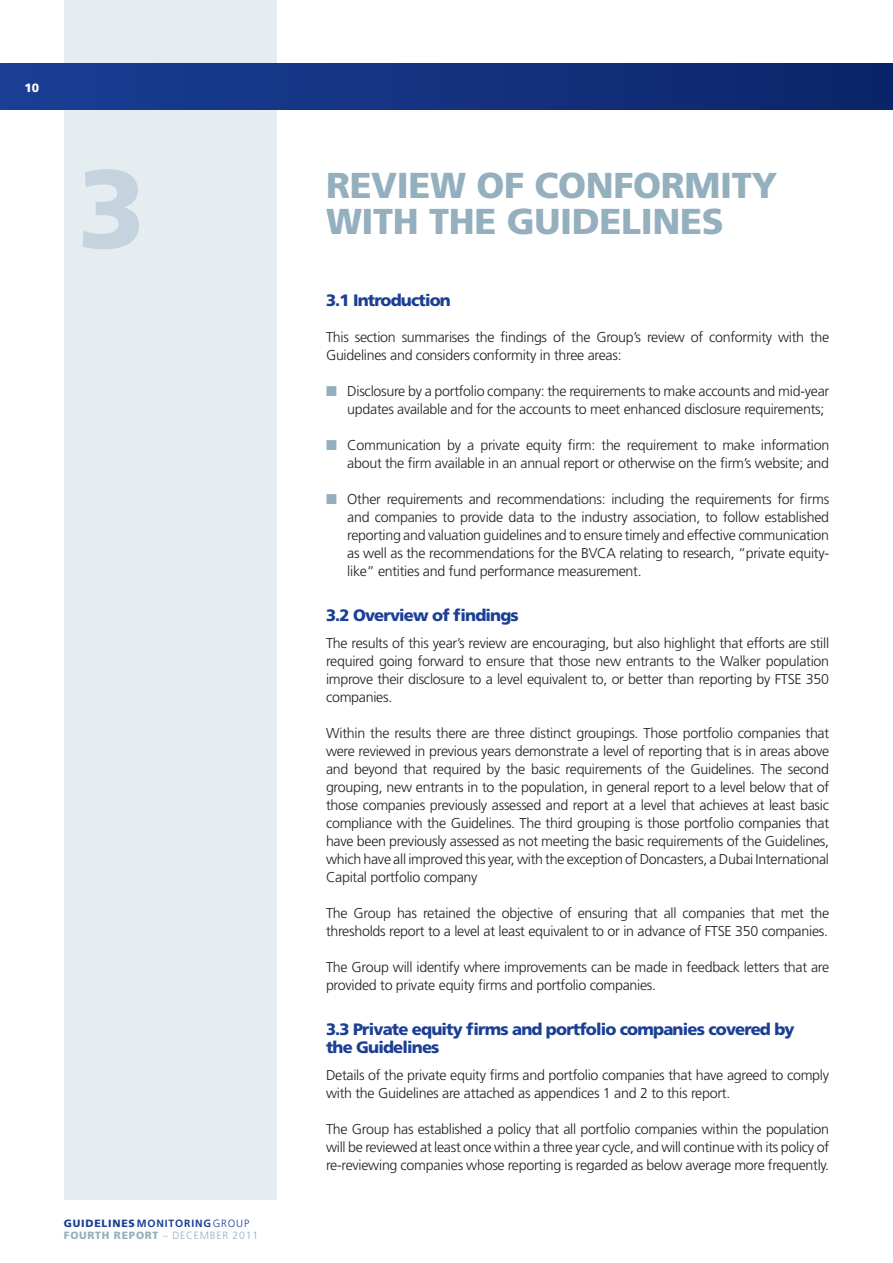
<style>
.page{position:relative;width:893px;height:1263px;background:#fff}
.page>*{position:absolute;margin:0;border:0;box-sizing:border-box;transform-origin:0 0}
.t1{font:900 110.85px "Frutiger";color:#c4d3dd}
.t2{font:900 36px/36px "Frutiger";letter-spacing:-.01em;color:#94afbd}
.t3{font:900 16.5px/18px "Frutiger";letter-spacing:-.05em;color:#1b3f94}
.t4{font:300 14.25px/18px "Frutiger";letter-spacing:-.02em;color:#231f20}
.t5{font:900 12px "Frutiger";color:#fff}
.t6{font:900 10.5px/12px "Frutiger";letter-spacing:.075em;color:#1b3f94}
.t7{font:300 10.5px "Frutiger";letter-spacing:.07em;color:#94afbd}
.s1{font-weight:700}
.s2{font-weight:300}
.s3{color:#94afbd}
.s4{font-weight:900}
</style>
<div class="page">
<div style="left:64px;top:0;width:212px;height:1199px;background:#e5edf1"></div>
<div style="left:0;top:64px;width:893px;height:45px;background:linear-gradient(to right,#1a3f94,#0d256a)"></div>
<p class="t5" style="left:25px;top:80px;width:16px">10</p>
<h1 class="t1" style="left:78px;top:142px;width:69px">3</h1>
<p class="t6" style="left:64px;top:1217px;width:186px">Guidelines<span class="s1">MONITORING</span><span class="s2">Group<br></span><span class="s3">FOURTH</span></p>
<p class="t7" style="left:114px;top:1229px;width:146px"><span class="s4">report</span> – December 2011</p>
<h2 class="t2" style="left:326px;top:167px;width:453px">Review of conformity with the Guidelines</h2>
<p class="t3" style="left:326px;top:291px;width:126px">3.1 Introduction</p>
<p class="t4" style="left:326px;top:328px;width:505px">This section summarises the findings of the Group’s review of conformity with the<br>Guidelines and considers conformity in three areas:</p>
<p class="t4" style="left:347px;top:382px;width:483px;text-indent:-21px"><span class="s3">■</span> Disclosure by a portfolio company: the requirements to make accounts and mid-year updates available and for the accounts to meet enhanced disclosure requirements;</p>
<p class="t4" style="left:326px;top:436px;width:505px;text-align:right"><span class="s3">■</span> Communication by a private equity firm: the requirement to make information about the firm available in an annual report or otherwise on the firm’s website; and</p>
<p class="t4" style="left:347px;top:490px;width:483px;text-align:justify;text-indent:-21px"><span class="s3">■</span> Other requirements and recommendations: including the requirements for firms and companies to provide data to the industry association, to follow established reporting and valuation guidelines and to ensure timely and effective communication as well as the recommendations for the BVCA relating to research, “private equity&shy;like” entities and fund performance measurement.</p>
<p class="t3" style="left:326px;top:606px;width:194px">3.2 Overview of findings</p>
<p class="t4" style="left:326px;top:634px;width:505px;text-align:justify">The results of this year’s review are encouraging, but also highlight that efforts are still required going forward to ensure that those new entrants to the Walker population improve their disclosure to a level equivalent to, or better than reporting by FTSE 350 companies.</p>
<p class="t4" style="left:326px;top:724px;width:505px;text-align:justify">Within the results there are three distinct groupings. Those portfolio companies that were reviewed in previous years demonstrate a level of reporting that is in areas above and beyond that required by the basic requirements of the Guidelines. The second grouping, new entrants in to the population, in general report to a level below that of those companies previously assessed and report at a level that achieves at least basic compliance with the Guidelines. The third grouping is those portfolio companies that have been previously assessed as not meeting the basic requirements of the Guidelines, which have all improved this year, with the exception of Doncasters, a Dubai International Capital portfolio company</p>
<p class="t4" style="left:326px;top:904px;width:505px">The Group has retained the objective of ensuring that all companies that met the thresholds report to a level at least equivalent to or in advance of FTSE 350 companies.</p>
<p class="t4" style="left:326px;top:958px;width:505px">The Group will identify where improvements can be made in feedback letters that are provided to private equity firms and portfolio companies.</p>
<p class="t3" style="left:326px;top:1020px;width:470px">3.3 Private equity firms and portfolio companies covered by the Guidelines</p>
<p class="t4" style="left:326px;top:1066px;width:505px">Details of the private equity firms and portfolio companies that have agreed to comply with the Guidelines are attached as appendices 1 and 2 to this report.</p>
<p class="t4" style="left:326px;top:1120px;width:505px;text-align:justify">The Group has established a policy that all portfolio companies within the population will be reviewed at least once within a three year cycle, and will continue with its policy of re-reviewing companies whose reporting is regarded as below average more frequently.</p>
</div>
